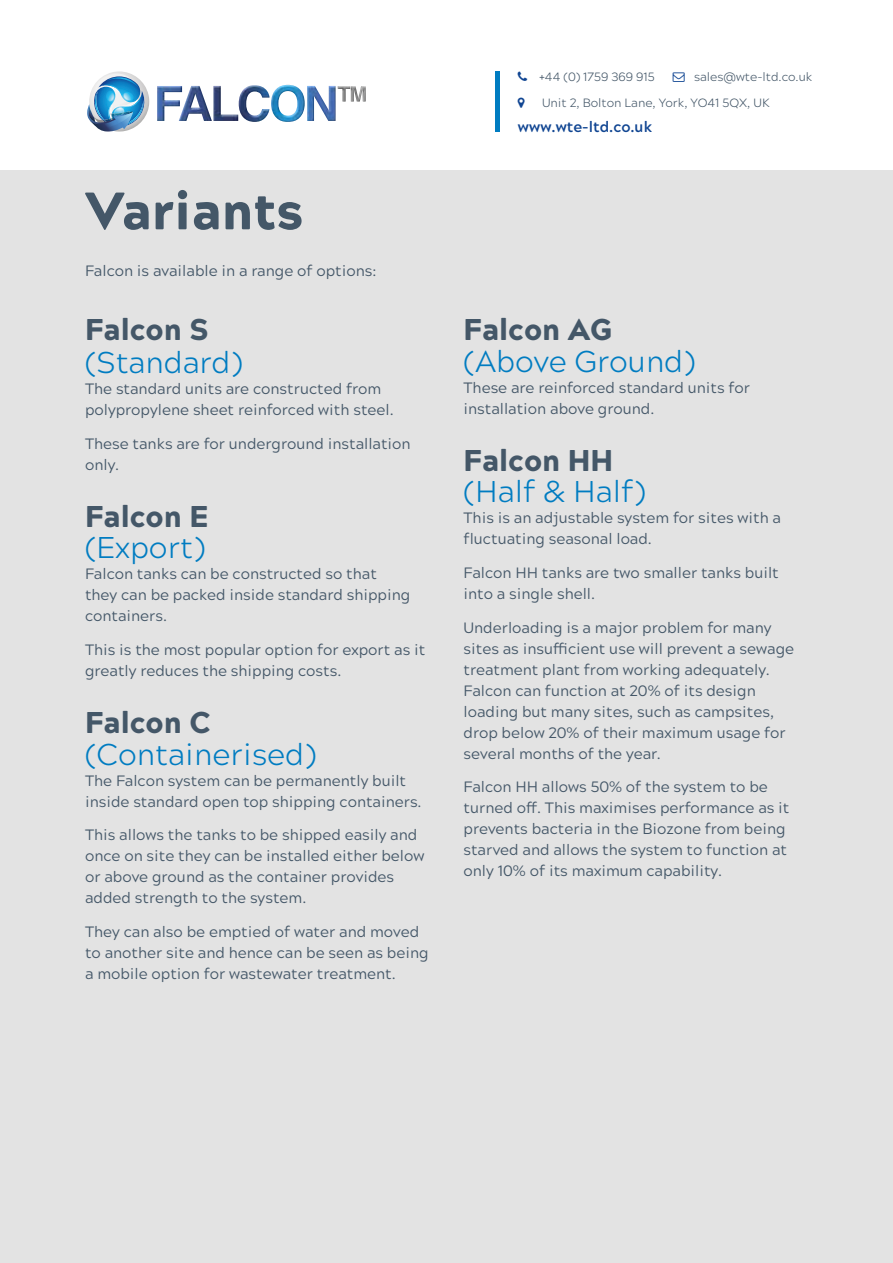
<style>
.page{position:relative;width:893px;height:1263px;background:#fff}
.page>*{position:absolute;margin:0;border:0;box-sizing:border-box;transform-origin:0 0}
.t1{font:900 52.5px "Acherus Grotesque";color:#445768}
.t2{font:300 30px "Acherus Grotesque";color:#007cc1}
.t3{font:900 30px "Acherus Grotesque";color:#445768}
.t4{font:15px/21px "Acherus Grotesque";color:#445768}
.t5{font:700 15px "Acherus Grotesque";color:#104592}
.t6{font:300 12px/25.2px "Acherus Grotesque";color:#445768}
.s1{font-weight:400}
</style>
<div class="page">
<div style="left:0;top:170px;width:893px;height:1093px;background:#e3e3e3"></div>
<img style="left:157px;top:85px;width:179px;height:37px">
<img style="left:338px;top:86px;width:28px;height:15px">
<img style="left:87px;top:71px;width:62px;height:61px">
<div style="left:495px;top:71px;width:5px;height:61px;background:#007cc1"></div>
<h1 class="t1" style="left:85px;top:165px;width:220px">Variants</h1>
<p class="t4" style="left:85px;top:259px;width:293px">Falcon is available in a range of options:</p>
<h2 class="t3" style="left:85px;top:304px;width:125px">Falcon S</h2>
<h2 class="t2" style="left:85px;top:337px;width:159px">(Standard)</h2>
<p class="t4" style="left:85px;top:377px;width:310px">The standard units are constructed from polypropylene sheet reinforced with steel.</p>
<p class="t4" style="left:85px;top:432px;width:327px">These tanks are for underground installation only.</p>
<h2 class="t3" style="left:85px;top:490px;width:125px">Falcon E</h2>
<h2 class="t2" style="left:85px;top:523px;width:121px">(Export)</h2>
<p class="t4" style="left:85px;top:563px;width:327px">Falcon tanks can be constructed so that they can be packed inside standard shipping containers.</p>
<p class="t4" style="left:85px;top:638px;width:342px">This is the most popular option for export as it greatly reduces the shipping costs.</p>
<h2 class="t3" style="left:85px;top:697px;width:127px">Falcon C</h2>
<h2 class="t2" style="left:85px;top:729px;width:232px">(Containerised)</h2>
<p class="t4" style="left:85px;top:769px;width:338px">The Falcon system can be permanently built inside standard open top shipping containers.</p>
<p class="t4" style="left:85px;top:824px;width:341px">This allows the tanks to be shipped easily and once on site they can be installed either below or above ground as the container provides added strength to the system.</p>
<p class="t4" style="left:85px;top:921px;width:345px">They can also be emptied of water and moved to another site and hence can be seen as being a mobile option for wastewater treatment.</p>
<p class="t6" style="left:542px;top:64px;width:272px;text-indent:152px">sales@wte-ltd.co.uk<br>Unit 2, Bolton Lane, York, YO41 5QX, UK</p>
<p class="t5" style="left:518px;top:114px;width:136px">www.wte-ltd.co.uk</p>
<p class="t6" style="left:539px;top:64px;width:117px"><span class="s1">+</span>44 (0) 1759 369 915</p>
<h2 class="t3" style="left:463px;top:304px;width:150px">Falcon AG</h2>
<h2 class="t2" style="left:463px;top:336px;width:233px">(Above Ground)</h2>
<p class="t4" style="left:463px;top:376px;width:288px">These are reinforced standard units for installation above ground.</p>
<h2 class="t3" style="left:463px;top:434px;width:151px">Falcon HH</h2>
<h2 class="t2" style="left:463px;top:466px;width:183px">(Half &amp; Half)</h2>
<p class="t4" style="left:463px;top:506px;width:319px">This is an adjustable system for sites with a fluctuating seasonal load.</p>
<p class="t4" style="left:463px;top:561px;width:317px">Falcon HH tanks are two smaller tanks built into a single shell.</p>
<p class="t4" style="left:463px;top:616px;width:332px">Underloading is a major problem for many sites as insufficient use will prevent a sewage treatment plant from working adequately.<br>Falcon can function at 20% of its design loading but many sites, such as campsites, drop below 20% of their maximum usage for several months of the year.</p>
<p class="t4" style="left:463px;top:776px;width:328px">Falcon HH allows 50% of the system to be turned off. This maximises performance as it prevents bacteria in the Biozone from being starved and allows the system to function at only 10% of its maximum capability.</p>
</div>
